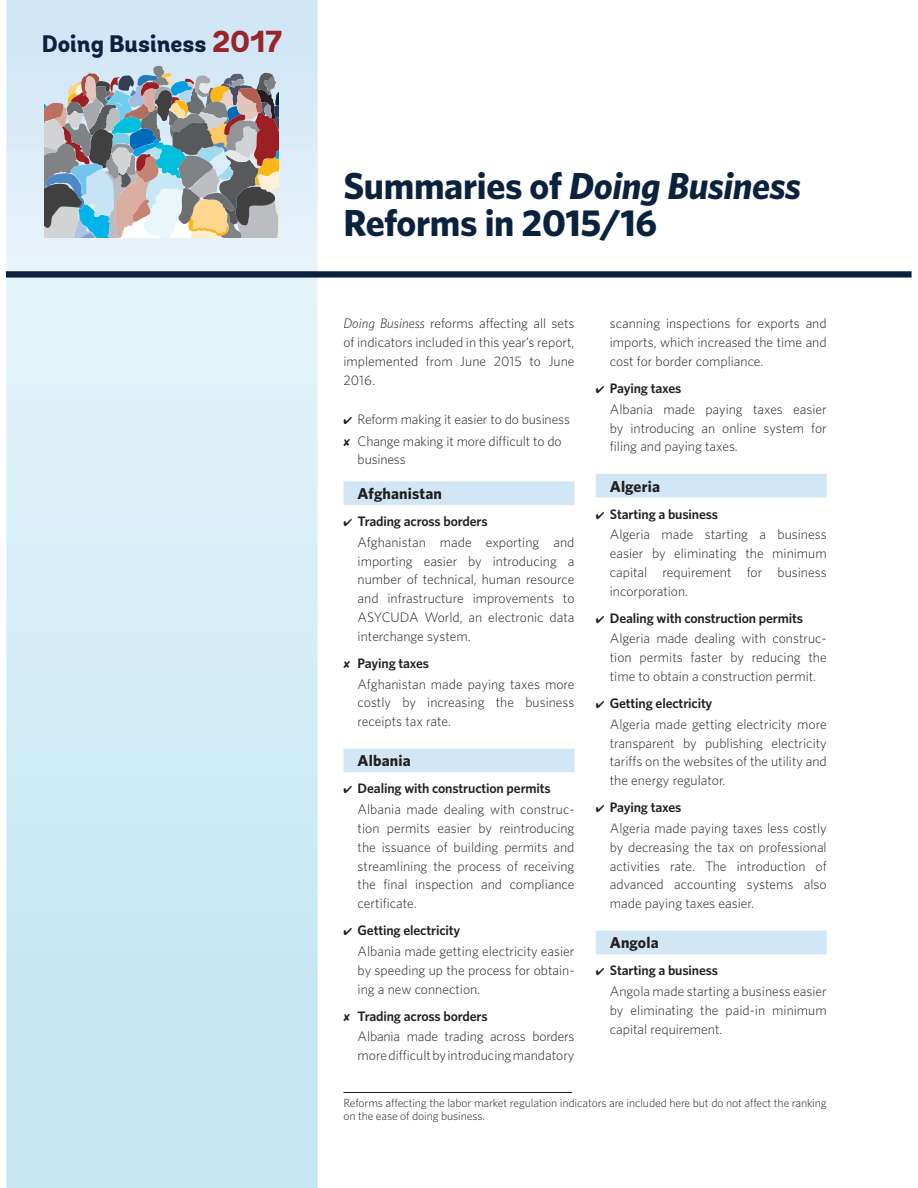
<style>
.page{position:relative;width:918px;height:1188px;background:#fff}
.page>*{position:absolute;margin:0;border:0;box-sizing:border-box;transform-origin:0 0}
.t1{font:700 37.65px/37.7px "Whitney";letter-spacing:-.01em;color:#0a223e}
.t2{font:800 23.85px "Andes";color:#0a223e}
.t3{font:700 15.75px "Whitney";letter-spacing:.01em;color:#231f20}
.t4{font:300 13.8px/18.9px "Whitney";color:#231f20;text-align:justify}
.t5{font:600 13.8px "Whitney";letter-spacing:-.01em;color:#231f20}
.t6{font:300 11.85px/13.4px "Whitney";letter-spacing:-.01em;color:#231f20}
.s1{font-size:30.3px;color:#98252b}
.s2{font-style:italic}
</style>
<div class="page">
<svg style="left:6px;top:278px;width:312px;height:910px;background:#d1ecf5"></svg>
<svg style="left:6px;top:0;width:312px;height:271px;background:#daeaf6"></svg>
<div style="left:6px;top:271px;width:906px;height:7px;background:#0a223e"></div>
<svg style="left:45px;top:66px;width:233px;height:171px;background:#9ea5a6"></svg>
<div style="left:344px;top:481px;width:230px;height:24px;background:#d2e7f6"></div>
<div style="left:344px;top:749px;width:230px;height:23px;background:#d2e7f6"></div>
<div style="left:596px;top:474px;width:231px;height:23px;background:#d2e7f6"></div>
<div style="left:596px;top:931px;width:231px;height:23px;background:#d2e7f6"></div>
<hr style="left:343px;top:1092px;width:229px;height:1px;background:#231f20">
<h2 class="t2" style="left:42px;top:35px;width:242px">Doing Business <span class="s1">2017</span></h2>
<h1 class="t1" style="left:344px;top:169px;width:459px">Summaries of <span class="s2">Doing Business<br></span>Reforms in 2015/16</h1>
<p class="t4" style="left:344px;top:315px;width:233px"><span class="s2">Doing Business</span> reforms affecting all sets of indicators included in this year’s report, implemented from June 2015 to June 2016.</p>
<p class="t4" style="left:358px;top:409px;width:214px;line-height:21.8px">Reform making it easier to do business<br>Change making it more difficult to do</p>
<p class="t4" style="left:358px;top:451px;width:50px">business</p>
<p class="t3" style="left:358px;top:487px;width:86px">Afghanistan</p>
<p class="t5" style="left:358px;top:516px;width:132px">Trading across borders</p>
<p class="t4" style="left:358px;top:533px;width:218px">Afghanistan made exporting and importing easier by introducing a number of technical, human resource and infrastructure improvements to ASYCUDA World, an electronic data interchange system.</p>
<p class="t5" style="left:358px;top:658px;width:73px">Paying taxes</p>
<p class="t4" style="left:358px;top:675px;width:218px">Afghanistan made paying taxes more costly by increasing the business receipts tax rate.</p>
<p class="t3" style="left:358px;top:755px;width:55px">Albania</p>
<p class="t5" style="left:358px;top:783px;width:195px">Dealing with construction permits</p>
<p class="t4" style="left:358px;top:801px;width:218px">Albania made dealing with construc&shy;tion permits easier by reintroducing the issuance of building permits and streamlining the process of receiving the final inspection and compliance certificate.</p>
<p class="t5" style="left:358px;top:925px;width:104px">Getting electricity</p>
<p class="t4" style="left:358px;top:943px;width:218px">Albania made getting electricity easier by speeding up the process for obtain&shy;ing a new connection.</p>
<p class="t5" style="left:358px;top:1011px;width:132px">Trading across borders</p>
<p class="t4" style="left:358px;top:1028px;width:218px">Albania made trading across borders more difficult by introducing mandatory</p>
<p class="t4" style="left:610px;top:315px;width:218px">scanning inspections for exports and imports, which increased the time and cost for border compliance.</p>
<p class="t5" style="left:610px;top:383px;width:73px">Paying taxes</p>
<p class="t4" style="left:610px;top:401px;width:218px">Albania made paying taxes easier by introducing an online system for filing and paying taxes.</p>
<p class="t3" style="left:610px;top:480px;width:52px">Algeria</p>
<p class="t5" style="left:610px;top:508px;width:110px">Starting a business</p>
<p class="t4" style="left:610px;top:526px;width:218px">Algeria made starting a business easier by eliminating the minimum capital requirement for business incorporation.</p>
<p class="t5" style="left:610px;top:613px;width:195px">Dealing with construction permits</p>
<p class="t4" style="left:610px;top:630px;width:218px">Algeria made dealing with construc&shy;tion permits faster by reducing the time to obtain a construction permit.</p>
<p class="t5" style="left:610px;top:698px;width:104px">Getting electricity</p>
<p class="t4" style="left:610px;top:715px;width:218px">Algeria made getting electricity more transparent by publishing electricity tariffs on the websites of the utility and the energy regulator.</p>
<p class="t5" style="left:610px;top:802px;width:73px">Paying taxes</p>
<p class="t4" style="left:610px;top:820px;width:218px">Algeria made paying taxes less costly by decreasing the tax on professional activities rate. The introduction of advanced accounting systems also made paying taxes easier.</p>
<p class="t3" style="left:610px;top:937px;width:50px">Angola</p>
<p class="t5" style="left:610px;top:965px;width:110px">Starting a business</p>
<p class="t4" style="left:610px;top:983px;width:218px">Angola made starting a business easier by eliminating the paid-in minimum capital requirement.</p>
<p class="t6" style="left:343px;top:1097px;width:485px">Reforms affecting the labor market regulation indicators are included here but do not affect the ranking on the ease of doing business.</p>
</div>
